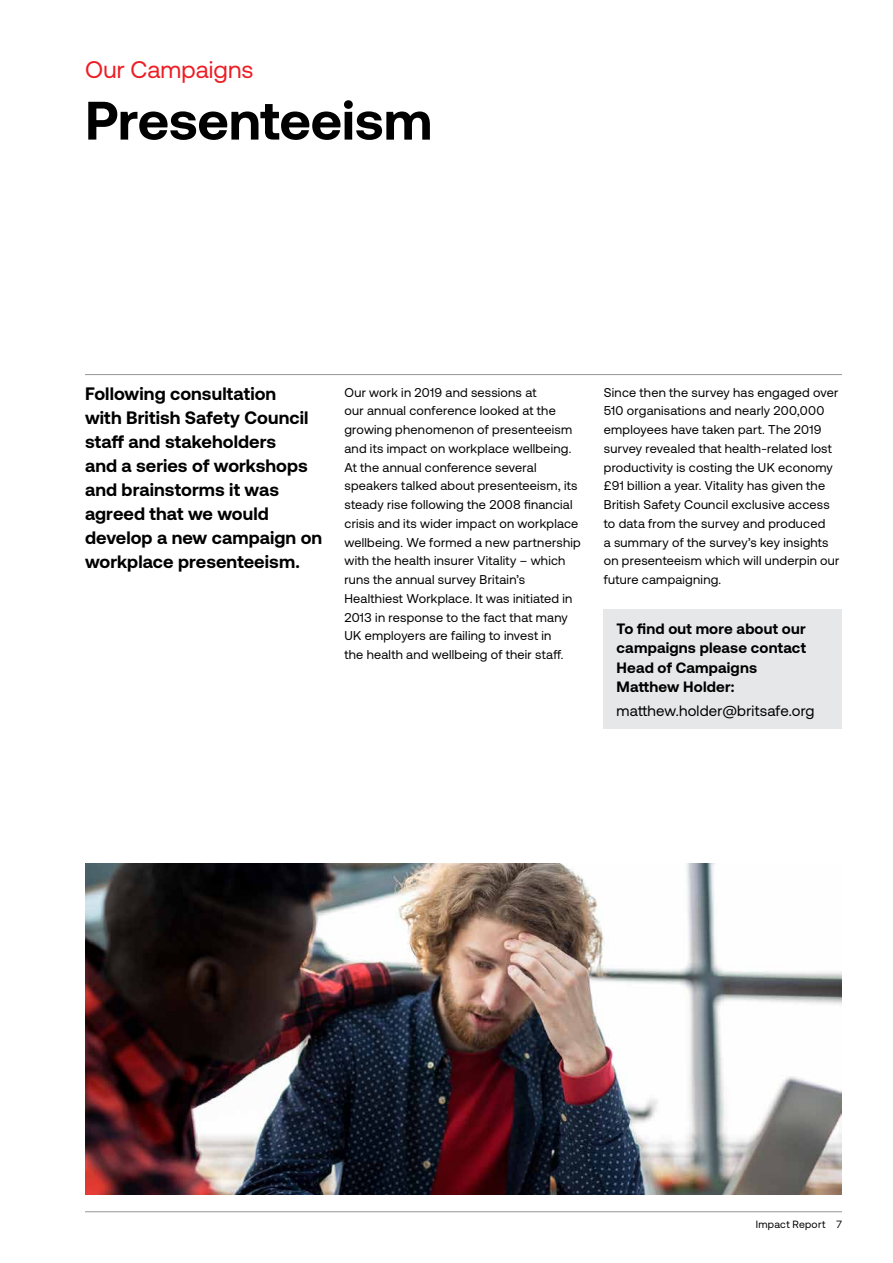
<style>
.page{position:relative;width:893px;height:1263px;background:#fff}
.page>*{position:absolute;margin:0;border:0;box-sizing:border-box;transform-origin:0 0}
.t1{font:700 54px "Aeonik";letter-spacing:-.005em;color:#000}
.t2{font:24px "Aeonik";letter-spacing:.005em;color:#ed1d24}
.t3{font:700 18px/24px "Aeonik";letter-spacing:.005em;color:#000}
.t4{font:700 15px/19.5px "Aeonik";letter-spacing:.015em;color:#000}
.t5{font:15px "Aeonik";letter-spacing:.015em;color:#000}
.t6{font:12.75px/18.8px "Aeonik";letter-spacing:.02em;color:#000}
.t7{font:10.5px "Aeonik";letter-spacing:.025em;color:#000}
</style>
<div class="page">
<div style="left:604px;top:610px;width:238px;height:119px;background:#e6e7e8"></div>
<hr style="left:85px;top:374px;width:757px;height:1px;background:#939598">
<img style="left:85px;top:863px;width:757px;height:332px">
<hr style="left:85px;top:1211px;width:757px;height:1px;background:#939598">
<h2 class="t2" style="left:85px;top:56px;width:170px">Our Campaigns</h2>
<h1 class="t1" style="left:85px;top:90px;width:348px">Presenteeism</h1>
<h3 class="t3" style="left:85px;top:382px;width:239px">Following consultation<br>with British Safety Council staff and stakeholders<br>and a series of workshops and brainstorms it was agreed that we would develop a new campaign on workplace presenteeism.</h3>
<p class="t6" style="left:344px;top:383px;width:238px">Our work in 2019 and sessions at<br>our annual conference looked at the growing phenomenon of presenteeism and its impact on workplace wellbeing.<br>At the annual conference several speakers talked about presenteeism, its steady rise following the 2008 financial crisis and its wider impact on workplace wellbeing. We formed a new partnership with the health insurer Vitality – which runs the annual survey Britain’s Healthiest Workplace. It was initiated in 2013 in response to the fact that many UK employers are failing to invest in<br>the health and wellbeing of their staff.</p>
<p class="t6" style="left:604px;top:383px;width:237px">Since then the survey has engaged over 510 organisations and nearly 200,000 employees have taken part. The 2019 survey revealed that health-related lost productivity is costing the UK economy £91 billion a year. Vitality has given the British Safety Council exclusive access to data from the survey and produced<br>a summary of the survey’s key insights on presenteeism which will underpin our future campaigning.</p>
<p class="t4" style="left:617px;top:618px;width:191px">To find out more about our campaigns please contact<br>Head of Campaigns<br>Matthew Holder:</p>
<p class="t5" style="left:617px;top:702px;width:199px">matthew.holder@britsafe.org</p>
<p class="t7" style="left:756px;top:1219px;width:88px">Impact Report 7</p>
</div>
